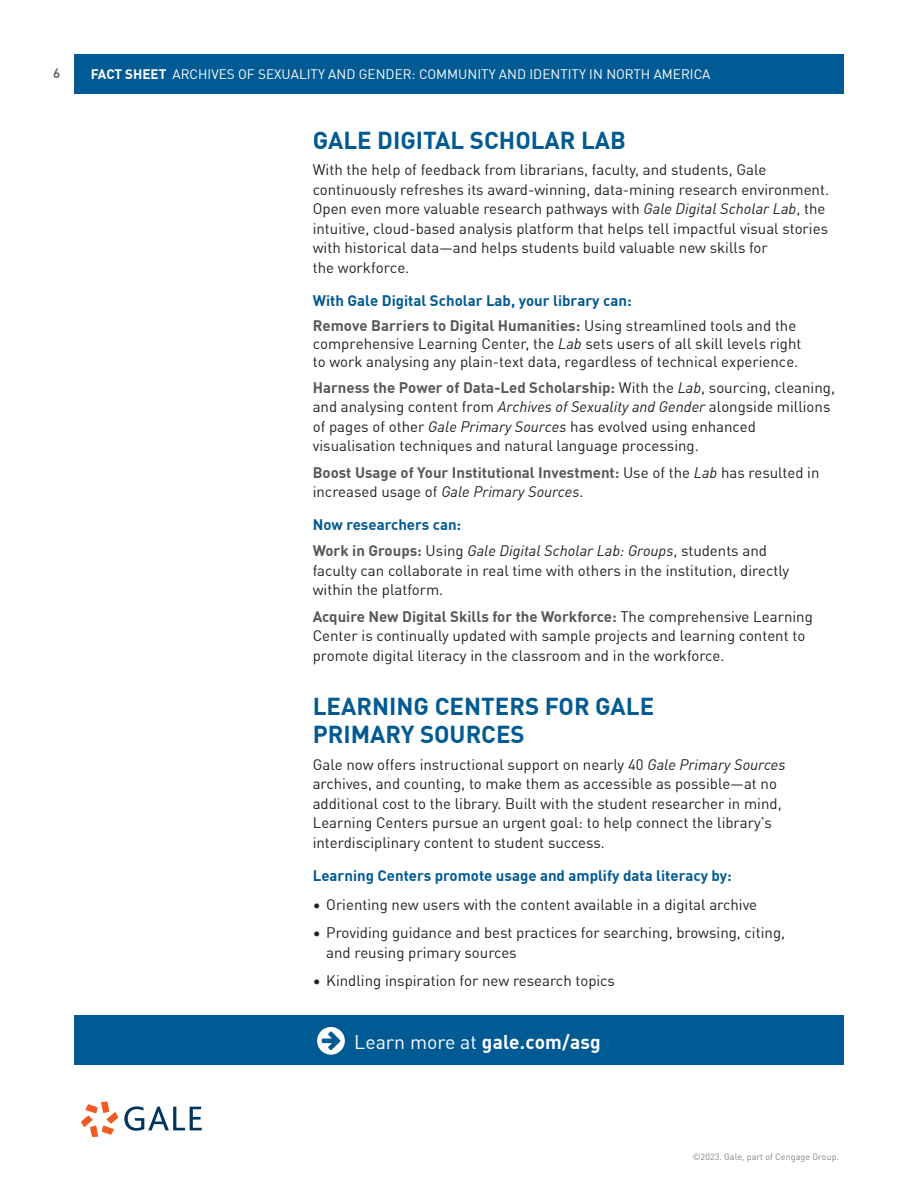
<style>
.page{position:relative;width:918px;height:1188px;background:#fff}
.page>*{position:absolute;margin:0;border:0;box-sizing:border-box;transform-origin:0 0}
.t1{font:700 24px/28.8px "DIN Offc";color:#005a93}
.t2{font:700 19.5px "DIN Offc";letter-spacing:.01em;color:#fff}
.t3{font:15px/19.5px "DIN Offc";color:#231f20}
.t4{font:700 15px/24.8px "DIN Offc";color:#005a93}
.t5{font:700 15px/19.5px "DIN Offc";color:#57585a}
.t6{font:italic 15px/26.2px "DIN Offc";color:#231f20}
.t7{font:13.5px "DIN Offc";color:#fff}
.t8{font:500 13.5px "DIN Offc";color:#57585a}
.t9{font:9px "DIN Offc";color:#808285}
.s1{font-weight:700}
.s2{font-style:italic}
.s3{color:#57585a}
.s4{font-weight:400;color:#231f20}
.s5{font-weight:700;color:#57585a}
.s6{font-weight:400;font-style:italic;color:#231f20}
.s7{font-weight:700;font-style:normal;color:#005a93}
.s8{font-weight:700;font-style:normal;color:#57585a}
.s9{font-style:normal}
.s10{font-weight:400}
</style>
<div class="page">
<div style="left:74px;top:54px;width:770px;height:39px;background:#005a93"></div>
<div style="left:74px;top:1015px;width:770px;height:50px;background:#005a93"></div>
<svg style="left:317px;top:1027px;width:28px;height:28px"></svg>
<svg style="left:81px;top:1102px;width:37px;height:35px"></svg>
<svg style="left:124px;top:1106px;width:78px;height:25px"></svg>
<p class="t8" style="left:53px;top:64px;width:9px">6</p>
<p class="t7" style="left:91px;top:66px;width:621px"><span class="s1">FACT SHEET</span> ARCHIVES OF SEXUALITY AND GENDER: COMMUNITY AND IDENTITY IN NORTH AMERICA</p>
<h1 class="t1" style="left:313px;top:126px;width:315px">GALE DIGITAL SCHOLAR LAB</h1>
<p class="t3" style="left:313px;top:160px;width:518px">With the help of feedback from librarians, faculty, and students, Gale continuously refreshes its award-winning, data-mining research environment.<br>Open even more valuable research pathways with <span class="s2">Gale Digital Scholar Lab</span>, the intuitive, cloud-based analysis platform that helps tell impactful visual stories with historical data—and helps students build valuable new skills for<br>the workforce.</p>
<p class="t4" style="left:313px;top:288px;width:485px">With Gale Digital Scholar Lab, your library can:<br><span class="s3">Remove Barriers to Digital Humanities:</span> <span class="s4">Using streamlined tools and the</span></p>
<p class="t3" style="left:313px;top:334px;width:490px;line-height:18px">comprehensive Learning Center, the <span class="s2">Lab</span> sets users of all skill levels right to work analysing any plain-text data, regardless of technical experience.</p>
<p class="t3" style="left:313px;top:378px;width:524px"><span class="s5">Harness the Power of Data-Led Scholarship:</span> With the <span class="s2">Lab</span>, sourcing, cleaning, and analysing content from <span class="s2">Archives of Sexuality and Gender</span> alongside millions of pages of other <span class="s2">Gale Primary Sources</span> has evolved using enhanced visualisation techniques and natural language processing.</p>
<p class="t5" style="left:313px;top:462px;width:508px">Boost Usage of Your Institutional Investment: <span class="s4">Use of the</span> <span class="s6">Lab</span> <span class="s4">has resulted in increased usage of</span> <span class="s6">Gale Primary Sources</span><span class="s4">.</span></p>
<p class="t6" style="left:313px;top:512px;width:456px"><span class="s7">Now researchers can:<br></span><span class="s8">Work in Groups:</span> <span class="s9">Using</span> Gale Digital Scholar Lab: Groups<span class="s9">, students and</span></p>
<p class="t3" style="left:313px;top:561px;width:478px">faculty can collaborate in real time with others in the institution, directly within the platform.</p>
<p class="t3" style="left:313px;top:606px;width:502px"><span class="s5">Acquire New Digital Skills for the Workforce:</span> The comprehensive Learning<br>Center is continually updated with sample projects and learning content to promote digital literacy in the classroom and in the workforce.</p>
<h1 class="t1" style="left:313px;top:691px;width:343px">LEARNING CENTERS FOR GALE<br>PRIMARY SOURCES</h1>
<p class="t3" style="left:313px;top:754px;width:474px">Gale now offers instructional support on nearly 40 <span class="s2">Gale Primary Sources </span>archives, and counting, to make them as accessible as possible—at no additional cost to the library. Built with the student researcher in mind, Learning Centers pursue an urgent goal: to help connect the library’s interdisciplinary content to student success.</p>
<p class="t4" style="left:313px;top:863px;width:420px">Learning Centers promote usage and amplify data literacy by:</p>
<p class="t3" style="left:313px;top:895px;width:446px">• Orienting new users with the content available in a digital archive</p>
<p class="t3" style="left:326px;top:923px;width:460px;text-indent:-14px">• Providing guidance and best practices for searching, browsing, citing, and reusing primary sources</p>
<p class="t3" style="left:313px;top:971px;width:304px">• Kindling inspiration for new research topics</p>
<h2 class="t2" style="left:354px;top:1029px;width:248px"><span class="s10">Learn more at</span> gale.com/asg</h2>
<p class="t9" style="left:693px;top:1151px;width:148px">©2023. Gale, part of Cengage Group.</p>
</div>
